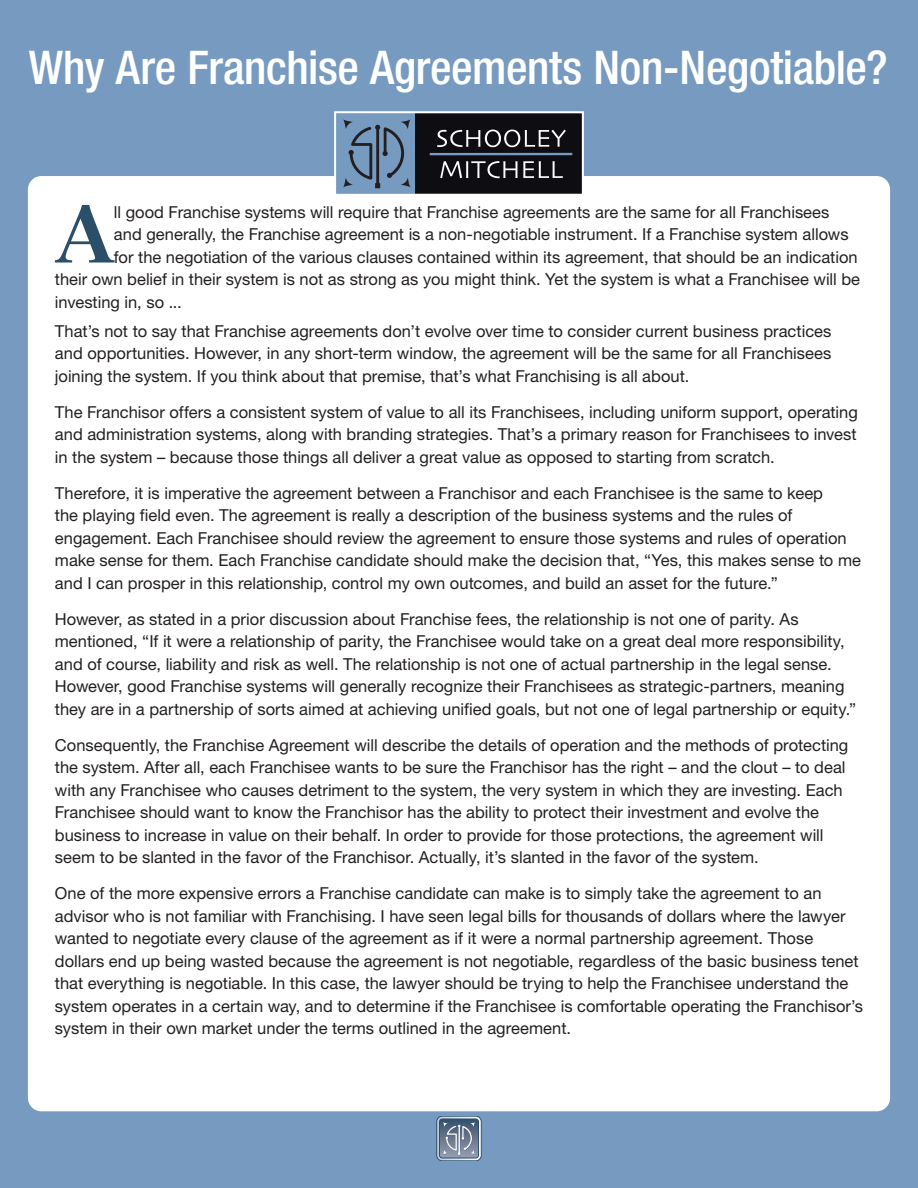
<style>
.page{position:relative;width:918px;height:1188px;background:#779bc0}
.page>*{position:absolute;margin:0;border:0;box-sizing:border-box;transform-origin:0 0}
.t1{font:700 79.65px "Centennial LT Std";color:#2b4e69}
.t2{font:500 condensed 46.5px "Helvetica Neue";letter-spacing:-.01em;color:#fff}
.t3{font:16.5px/22.5px "Helvetica Neue";color:#231f20}
</style>
<div class="page">
<div style="left:28px;top:176px;width:862px;height:935px;background:#fff;border-radius:14px"></div>
<svg style="left:337px;top:114px;width:244px;height:79px"></svg>
<div style="left:334px;top:111px;width:250px;height:85px;border:2px solid #fff"></div>
<svg style="left:436px;top:1116px;width:46px;height:45px;background:#7d8da0"></svg>
<h2 class="t2" style="left:29px;top:40px;width:860px">Why Are Franchise Agreements Non-Negotiable?</h2>
<h1 class="t1" style="left:56px;top:186px;width:59px">A</h1>
<p class="t3" style="left:114px;top:200px;width:717px">ll good Franchise systems will require that Franchise agreements are the same for all Franchisees</p>
<p class="t3" style="left:114px;top:223px;width:736px">and generally, the Franchise agreement is a non-negotiable instrument. If a Franchise system allows</p>
<p class="t3" style="left:114px;top:245px;width:745px">for the negotiation of the various clauses contained within its agreement, that should be an indication</p>
<p class="t3" style="left:55px;top:268px;width:807px">their own belief in their system is not as strong as you might think. Yet the system is what a Franchisee will be</p>
<p class="t3" style="left:55px;top:290px;width:128px">investing in, so ...</p>
<p class="t3" style="left:55px;top:319px;width:778px;text-align:justify">That’s not to say that Franchise agreements don’t evolve over time to consider current business practices and opportunities. However, in any short-term window, the agreement will be the same for all Franchisees joining the system. If you think about that premise, that’s what Franchising is all about.</p>
<p class="t3" style="left:55px;top:400px;width:804px;text-align:justify">The Franchisor offers a consistent system of value to all its Franchisees, including uniform support, operating and administration systems, along with branding strategies. That’s a primary reason for Franchisees to invest in the system – because those things all deliver a great value as opposed to starting from scratch.</p>
<p class="t3" style="left:55px;top:481px;width:808px">Therefore, it is imperative the agreement between a Franchisor and each Franchisee is the same to keep<br>the playing field even. The agreement is really a description of the business systems and the rules of engagement. Each Franchisee should review the agreement to ensure those systems and rules of operation make sense for them. Each Franchise candidate should make the decision that, “Yes, this makes sense to me and I can prosper in this relationship, control my own outcomes, and build an asset for the future.”</p>
<p class="t3" style="left:55px;top:607px;width:803px">However, as stated in a prior discussion about Franchise fees, the relationship is not one of parity. As mentioned, “If it were a relationship of parity, the Franchisee would take on a great deal more responsibility, and of course, liability and risk as well. The relationship is not one of actual partnership in the legal sense.<br>However, good Franchise systems will generally recognize their Franchisees as strategic-partners, meaning they are in a partnership of sorts aimed at achieving unified goals, but not one of legal partnership or equity.”</p>
<p class="t3" style="left:55px;top:733px;width:795px">Consequently, the Franchise Agreement will describe the details of operation and the methods of protecting the system. After all, each Franchisee wants to be sure the Franchisor has the right – and the clout – to deal with any Franchisee who causes detriment to the system, the very system in which they are investing. Each Franchisee should want to know the Franchisor has the ability to protect their investment and evolve the business to increase in value on their behalf. In order to provide for those protections, the agreement will seem to be slanted in the favor of the Franchisor. Actually, it’s slanted in the favor of the system.</p>
<p class="t3" style="left:55px;top:882px;width:810px">One of the more expensive errors a Franchise candidate can make is to simply take the agreement to an advisor who is not familiar with Franchising. I have seen legal bills for thousands of dollars where the lawyer wanted to negotiate every clause of the agreement as if it were a normal partnership agreement. Those dollars end up being wasted because the agreement is not negotiable, regardless of the basic business tenet that everything is negotiable. In this case, the lawyer should be trying to help the Franchisee understand the system operates in a certain way, and to determine if the Franchisee is comfortable operating the Franchisor’s system in their own market under the terms outlined in the agreement.</p>
</div>
